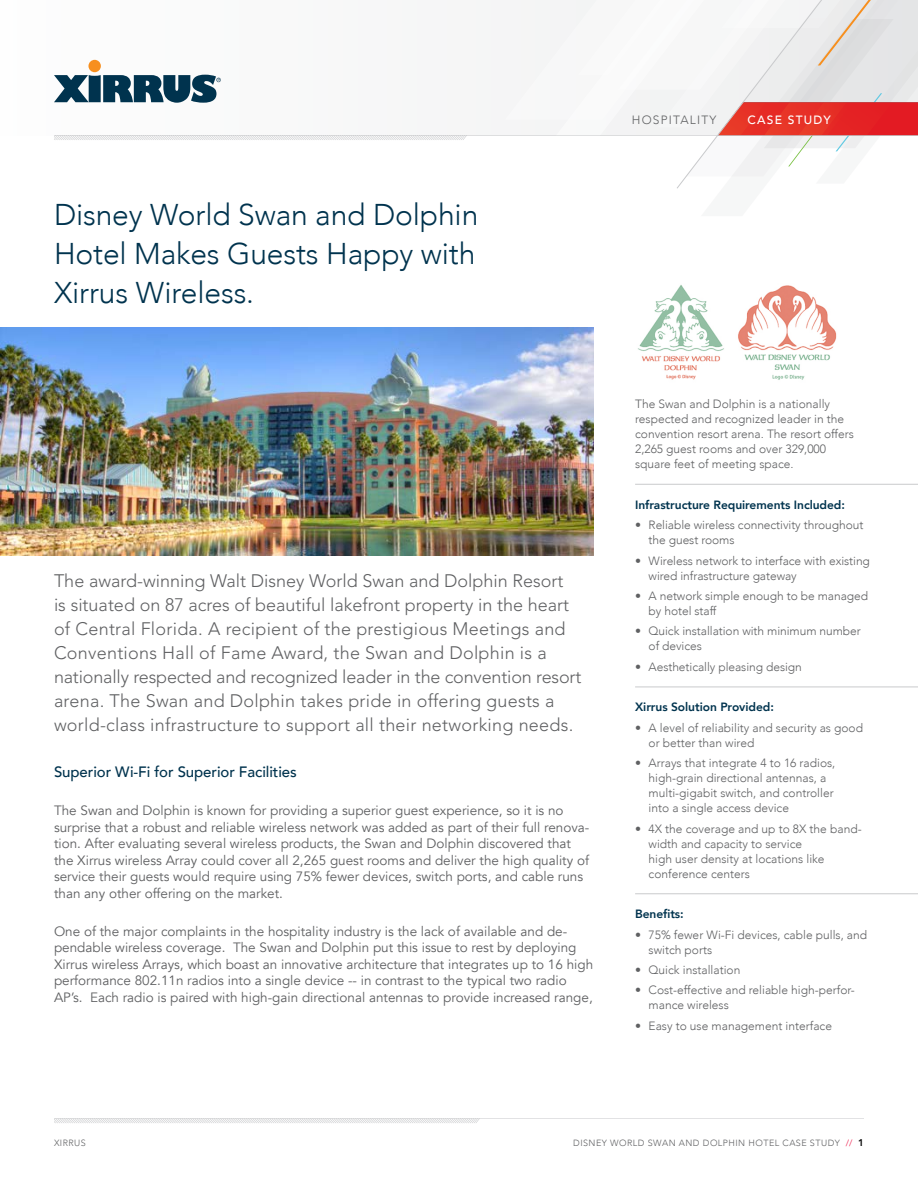
<style>
.page{position:relative;width:918px;height:1188px;background:#fff}
.page>*{position:absolute;margin:0;border:0;box-sizing:border-box;transform-origin:0 0}
.t1{font:300 30px/39px "Avenir LT Com";letter-spacing:-.005em;color:#00334e;text-align:justify}
.t2{font:300 18px/24px "Avenir";letter-spacing:.015em;color:#5f6062}
.t3{font:500 15px "Avenir LT Com";letter-spacing:-.005em;color:#00334e}
.t4{font:13.5px/16.5px "Avenir LT Com";color:#5f6062}
.t5{font:300 12px/15px "Avenir LT Com";color:#5f6062}
.t6{font:800 12px "Avenir LT Com";letter-spacing:-.005em;color:#00334e}
.t7{font:300 12px "Avenir LT Com";letter-spacing:.1em;color:#5f6062}
.t8{font:500 12px "Avenir LT Com";letter-spacing:.1em;color:#fff}
.t9{font:300 9px "Avenir LT Com";letter-spacing:.05em;color:#5f6062}
.t10{font:300 9px "Avenir";letter-spacing:.05em;color:#5f6062}
.s1{color:#ed1849}
.s2{font-weight:800;font-size:9.75px;color:#000}
</style>
<div class="page">
<svg style="left:54px;top:1118px;width:810px;height:5px"></svg>
<hr style="left:635px;top:484px;width:283px;height:1px;background:#c9cacc">
<hr style="left:635px;top:687px;width:283px;height:1px;background:#c9cacc">
<hr style="left:635px;top:894px;width:283px;height:1px;background:#c9cacc">
<svg style="left:54px;top:0;width:864px;height:189px"></svg>
<img style="left:638px;top:285px;width:199px;height:95px">
<img style="left:1px;top:328px;width:592px;height:227px">
<h1 class="t1" style="left:54px;top:195px;width:426px">Disney World Swan and Dolphin Hotel Makes Guests Happy with Xirrus Wireless.</h1>
<p class="t2" style="left:54px;top:569px;width:529px">The award-winning Walt Disney World Swan and Dolphin Resort<br>is situated on 87 acres of beautiful lakefront property in the heart of Central Florida. A recipient of the prestigious Meetings and Conventions Hall of Fame Award, the Swan and Dolphin is a nationally respected and recognized leader in the convention resort arena. The Swan and Dolphin takes pride in offering guests a world-class infrastructure to support all their networking needs.</p>
<p class="t3" style="left:54px;top:763px;width:244px">Superior Wi-Fi for Superior Facilities</p>
<p class="t4" style="left:54px;top:802px;width:537px">The Swan and Dolphin is known for providing a superior guest experience, so it is no surprise that a robust and reliable wireless network was added as part of their full renova&shy;tion. After evaluating several wireless products, the Swan and Dolphin discovered that the Xirrus wireless Array could cover all 2,265 guest rooms and deliver the high quality of service their guests would require using 75% fewer devices, switch ports, and cable runs than any other offering on the market.</p>
<p class="t4" style="left:54px;top:923px;width:541px">One of the major complaints in the hospitality industry is the lack of available and de&shy;pendable wireless coverage. The Swan and Dolphin put this issue to rest by deploying Xirrus wireless Arrays, which boast an innovative architecture that integrates up to 16 high performance 802.11n radios into a single device -- in contrast to the typical two radio AP’s. Each radio is paired with high-gain directional antennas to provide increased range,</p>
<p class="t7" style="left:632px;top:112px;width:86px">HOSPITALITY</p>
<p class="t8" style="left:748px;top:112px;width:85px">CASE STUDY</p>
<p class="t5" style="left:635px;top:396px;width:220px">The Swan and Dolphin is a nationally respected and recognized leader in the convention resort arena. The resort offers 2,265 guest rooms and over 329,000 square feet of meeting space.</p>
<p class="t6" style="left:635px;top:497px;width:211px">Infrastructure Requirements Included:</p>
<p class="t5" style="left:649px;top:518px;width:216px;text-indent:-14px">• Reliable wireless connectivity throughout the guest rooms</p>
<p class="t5" style="left:649px;top:553px;width:223px;text-indent:-14px">• Wireless network to interface with existing wired infrastructure gateway</p>
<p class="t5" style="left:649px;top:588px;width:221px;text-indent:-14px">• A network simple enough to be managed by hotel staff</p>
<p class="t5" style="left:649px;top:624px;width:214px;text-indent:-13px">• Quick installation with minimum number of devices</p>
<p class="t5" style="left:635px;top:659px;width:168px">• Aesthetically pleasing design</p>
<p class="t6" style="left:635px;top:700px;width:140px">Xirrus Solution Provided:</p>
<p class="t5" style="left:649px;top:720px;width:216px;text-indent:-14px">• A level of reliability and security as good or better than wired</p>
<p class="t5" style="left:649px;top:756px;width:188px;text-indent:-14px">• Arrays that integrate 4 to 16 radios, high-grain directional antennas, a multi-gigabit switch, and controller into a single access device</p>
<p class="t5" style="left:649px;top:821px;width:215px;text-indent:-14px">• 4X the coverage and up to 8X the band&shy;width and capacity to service<br>high user density at locations like conference centers</p>
<p class="t6" style="left:635px;top:907px;width:50px">Benefits:</p>
<p class="t5" style="left:649px;top:927px;width:220px;text-indent:-14px">• 75% fewer Wi-Fi devices, cable pulls, and switch ports</p>
<p class="t5" style="left:635px;top:962px;width:107px">• Quick installation</p>
<p class="t5" style="left:649px;top:983px;width:208px;text-indent:-14px">• Cost-effective and reliable high-perfor&shy;mance wireless</p>
<p class="t5" style="left:635px;top:1018px;width:198px">• Easy to use management interface</p>
<p class="t10" style="left:54px;top:1138px;width:33px">XIRRUS</p>
<p class="t9" style="left:573px;top:1138px;width:292px">DISNEY WORLD SWAN AND DOLPHIN HOTEL CASE STUDY <span class="s1">//</span> <span class="s2">1</span></p>
</div>
